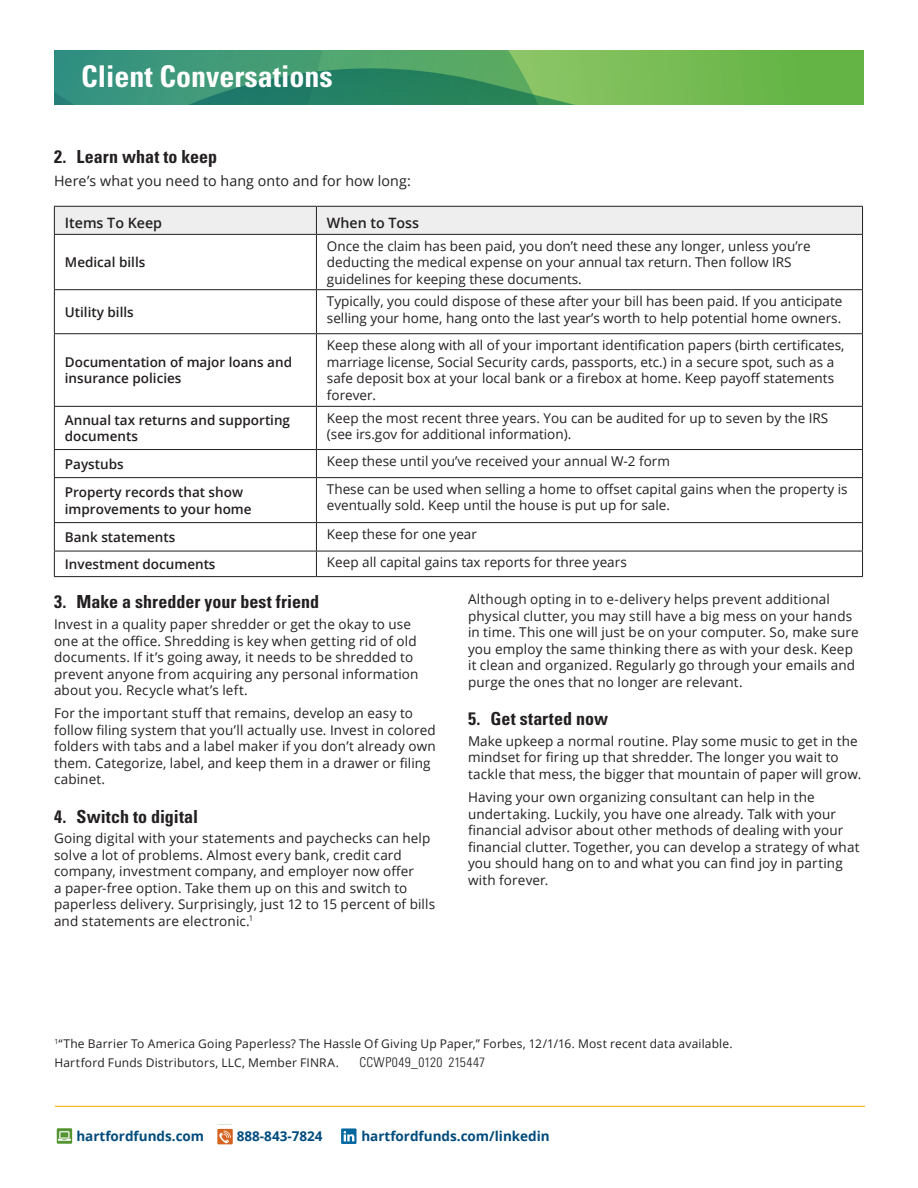
<style>
.page{position:relative;width:918px;height:1188px;background:#fff}
.page>*{position:absolute;margin:0;border:0;box-sizing:border-box;transform-origin:0 0}
.t1{font:700 condensed 30px "Univers";color:#fff}
.t2{font:700 condensed 18px "Univers";color:#231f20}
.Body_copy{font:14.25px "Open Sans";letter-spacing:.01em;color:#231f20}
.t3{font:600 14.25px "Open Sans";color:#231f20}
.Body_copy-2{font:13.5px/16.5px "Open Sans";letter-spacing:.01em;color:#231f20}
.t4{font:600 13.5px/16.5px "Open Sans";color:#231f20}
.t5{font:700 13.5px "Open Sans";color:#004b7d}
.Body_copy-3{font:300 condensed 13.5px "Univers LT Std";letter-spacing:.025em;color:#231f20}
.Footnote{font:12px "Open Sans";letter-spacing:.015em;color:#231f20}
.Body_copy-4{font:12px "Open Sans";letter-spacing:.015em;color:#231f20}
</style>
<div class="page">
<svg style="left:54px;top:51px;width:810px;height:54px;background:#50a262"></svg>
<div style="left:57px;top:1128px;width:15px;height:16px;background:#549532"></div>
<svg style="left:58px;top:1131px;width:13px;height:10px"></svg>
<div style="left:217px;top:1129px;width:16px;height:15px;background:#d4631f"></div>
<svg style="left:219px;top:1131px;width:12px;height:13px"></svg>
<svg style="left:341px;top:1128px;width:15px;height:16px"></svg>
<svg style="left:344px;top:1131px;width:10px;height:10px"></svg>
<hr style="left:55px;top:1106px;width:810px;height:1px;background:#ffa700">
<svg style="left:54px;top:206px;width:809px;height:28px;background:#e6e6e7"></svg>
<hr style="left:54px;top:234px;width:262px;height:1px;background:#231f20">
<hr style="left:54px;top:235px;width:1px;height:54px;background:#231f20">
<hr style="left:316px;top:234px;width:547px;height:1px;background:#231f20">
<hr style="left:316px;top:235px;width:1px;height:54px;background:#231f20">
<hr style="left:862px;top:235px;width:1px;height:54px;background:#231f20">
<hr style="left:54px;top:289px;width:262px;height:1px;background:#231f20">
<hr style="left:54px;top:290px;width:1px;height:43px;background:#231f20">
<hr style="left:316px;top:289px;width:547px;height:1px;background:#231f20">
<hr style="left:316px;top:290px;width:1px;height:43px;background:#231f20">
<hr style="left:862px;top:290px;width:1px;height:43px;background:#231f20">
<hr style="left:54px;top:333px;width:262px;height:1px;background:#231f20">
<hr style="left:54px;top:334px;width:1px;height:72px;background:#231f20">
<hr style="left:316px;top:333px;width:547px;height:1px;background:#231f20">
<hr style="left:316px;top:334px;width:1px;height:72px;background:#231f20">
<hr style="left:862px;top:334px;width:1px;height:72px;background:#231f20">
<hr style="left:54px;top:406px;width:262px;height:1px;background:#231f20">
<hr style="left:54px;top:407px;width:1px;height:42px;background:#231f20">
<hr style="left:316px;top:406px;width:547px;height:1px;background:#231f20">
<hr style="left:316px;top:407px;width:1px;height:42px;background:#231f20">
<hr style="left:862px;top:407px;width:1px;height:42px;background:#231f20">
<hr style="left:54px;top:449px;width:262px;height:1px;background:#231f20">
<svg style="left:54px;top:450px;width:1px;height:27px"></svg>
<hr style="left:316px;top:449px;width:547px;height:1px;background:#231f20">
<svg style="left:316px;top:450px;width:1px;height:27px"></svg>
<svg style="left:862px;top:450px;width:1px;height:27px"></svg>
<hr style="left:54px;top:477px;width:262px;height:1px;background:#231f20">
<hr style="left:54px;top:478px;width:1px;height:44px;background:#231f20">
<hr style="left:316px;top:477px;width:547px;height:1px;background:#231f20">
<hr style="left:316px;top:478px;width:1px;height:44px;background:#231f20">
<hr style="left:862px;top:478px;width:1px;height:44px;background:#231f20">
<hr style="left:54px;top:522px;width:262px;height:1px;background:#231f20">
<hr style="left:316px;top:522px;width:547px;height:1px;background:#231f20">
<hr style="left:54px;top:551px;width:262px;height:1px;background:#231f20">
<svg style="left:54px;top:523px;width:1px;height:53px"></svg>
<hr style="left:316px;top:551px;width:547px;height:1px;background:#231f20">
<svg style="left:316px;top:523px;width:1px;height:53px"></svg>
<svg style="left:862px;top:523px;width:1px;height:53px"></svg>
<hr style="left:54px;top:576px;width:262px;height:1px;background:#231f20">
<hr style="left:316px;top:576px;width:547px;height:1px;background:#231f20">
<p class="t1" style="left:81px;top:58px;width:253px">Client Conversations</p>
<p class="t2" style="left:54px;top:145px;width:165px">2. Learn what to keep</p>
<p class="Body_copy" style="left:54px;top:171px;width:358px">Here’s what you need to hang onto and for how long:</p>
<p class="t3" style="left:65px;top:213px;width:99px">Items To Keep</p>
<p class="t3" style="left:327px;top:213px;width:94px">When to Toss</p>
<p class="t4" style="left:65px;top:254px;width:82px">Medical bills</p>
<p class="Body_copy-2" style="left:327px;top:237px;width:485px">Once the claim has been paid, you don’t need these any longer, unless you’re deducting the medical expense on your annual tax return. Then follow IRS guidelines for keeping these documents.</p>
<p class="t4" style="left:65px;top:303px;width:70px">Utility bills</p>
<p class="Body_copy-2" style="left:327px;top:293px;width:517px">Typically, you could dispose of these after your bill has been paid. If you anticipate selling your home, hang onto the last year’s worth to help potential home owners.</p>
<p class="t4" style="left:65px;top:354px;width:229px">Documentation of major loans and insurance policies</p>
<p class="Body_copy-2" style="left:327px;top:337px;width:519px">Keep these along with all of your important identification papers (birth certificates, marriage license, Social Security cards, passports, etc.) in a secure spot, such as a safe deposit box at your local bank or a firebox at home. Keep payoff statements forever.</p>
<p class="t4" style="left:65px;top:411px;width:227px">Annual tax returns and supporting documents</p>
<p class="Body_copy-2" style="left:327px;top:409px;width:503px">Keep the most recent three years. You can be audited for up to seven by the IRS (see irs.gov for additional information).</p>
<p class="t4" style="left:65px;top:455px;width:60px">Paystubs</p>
<p class="Body_copy-2" style="left:327px;top:452px;width:345px">Keep these until you’ve received your annual W-2 form</p>
<p class="t4" style="left:65px;top:484px;width:188px">Property records that show improvements to your home</p>
<p class="Body_copy-2" style="left:327px;top:480px;width:522px">These can be used when selling a home to offset capital gains when the property is eventually sold. Keep until the house is put up for sale.</p>
<p class="t4" style="left:65px;top:529px;width:112px">Bank statements</p>
<p class="Body_copy-2" style="left:327px;top:525px;width:152px">Keep these for one year</p>
<p class="t4" style="left:65px;top:556px;width:152px">Investment documents</p>
<p class="Body_copy-2" style="left:327px;top:554px;width:301px">Keep all capital gains tax reports for three years</p>
<p class="t2" style="left:54px;top:591px;width:267px">3. Make a shredder your best friend</p>
<p class="Body_copy-2" style="left:54px;top:616px;width:366px">Invest in a quality paper shredder or get the okay to use one at the office. Shredding is key when getting rid of old documents. If it’s going away, it needs to be shredded to prevent anyone from acquiring any personal information about you. Recycle what’s left.</p>
<p class="Body_copy-2" style="left:54px;top:705px;width:383px">For the important stuff that remains, develop an easy to follow filing system that you’ll actually use. Invest in colored folders with tabs and a label maker if you don’t already own them. Categorize, label, and keep them in a drawer or filing cabinet.</p>
<p class="t2" style="left:54px;top:805px;width:146px">4. Switch to digital</p>
<p class="Body_copy-2" style="left:54px;top:830px;width:383px">Going digital with your statements and paychecks can help solve a lot of problems. Almost every bank, credit card company, investment company, and employer now offer<br>a paper-free option. Take them up on this and switch to paperless delivery. Surprisingly, just 12 to 15 percent of bills and statements are electronic.<sup>1</sup></p>
<p class="Body_copy-2" style="left:468px;top:591px;width:392px">Although opting in to e-delivery helps prevent additional physical clutter, you may still have a big mess on your hands in time. This one will just be on your computer. So, make sure you employ the same thinking there as with your desk. Keep it clean and organized. Regularly go through your emails and purge the ones that no longer are relevant.</p>
<p class="t2" style="left:468px;top:708px;width:142px">5. Get started now</p>
<p class="Body_copy-2" style="left:468px;top:732px;width:395px">Make upkeep a normal routine. Play some music to get in the mindset for firing up that shredder. The longer you wait to tackle that mess, the bigger that mountain of paper will grow.</p>
<p class="Body_copy-2" style="left:468px;top:789px;width:393px">Having your own organizing consultant can help in the undertaking. Luckily, you have one already. Talk with your financial advisor about other methods of dealing with your financial clutter. Together, you can develop a strategy of what you should hang on to and what you can find joy in parting with forever.</p>
<p class="Footnote" style="left:54px;top:1035px;width:680px"><sup>1</sup>“The Barrier To America Going Paperless? The Hassle Of Giving Up Paper,” Forbes, 12/1/16. Most recent data available.</p>
<p class="Body_copy-4" style="left:54px;top:1055px;width:286px">Hartford Funds Distributors, LLC, Member FINRA.</p>
<p class="Body_copy-3" style="left:359px;top:1054px;width:127px">CCWP049_0120 215447</p>
<p class="t5" style="left:76px;top:1127px;width:129px">hartfordfunds.com</p>
<p class="t5" style="left:237px;top:1127px;width:87px">888-843-7824</p>
<p class="t5" style="left:361px;top:1127px;width:190px">hartfordfunds.com/linkedin</p>
</div>
